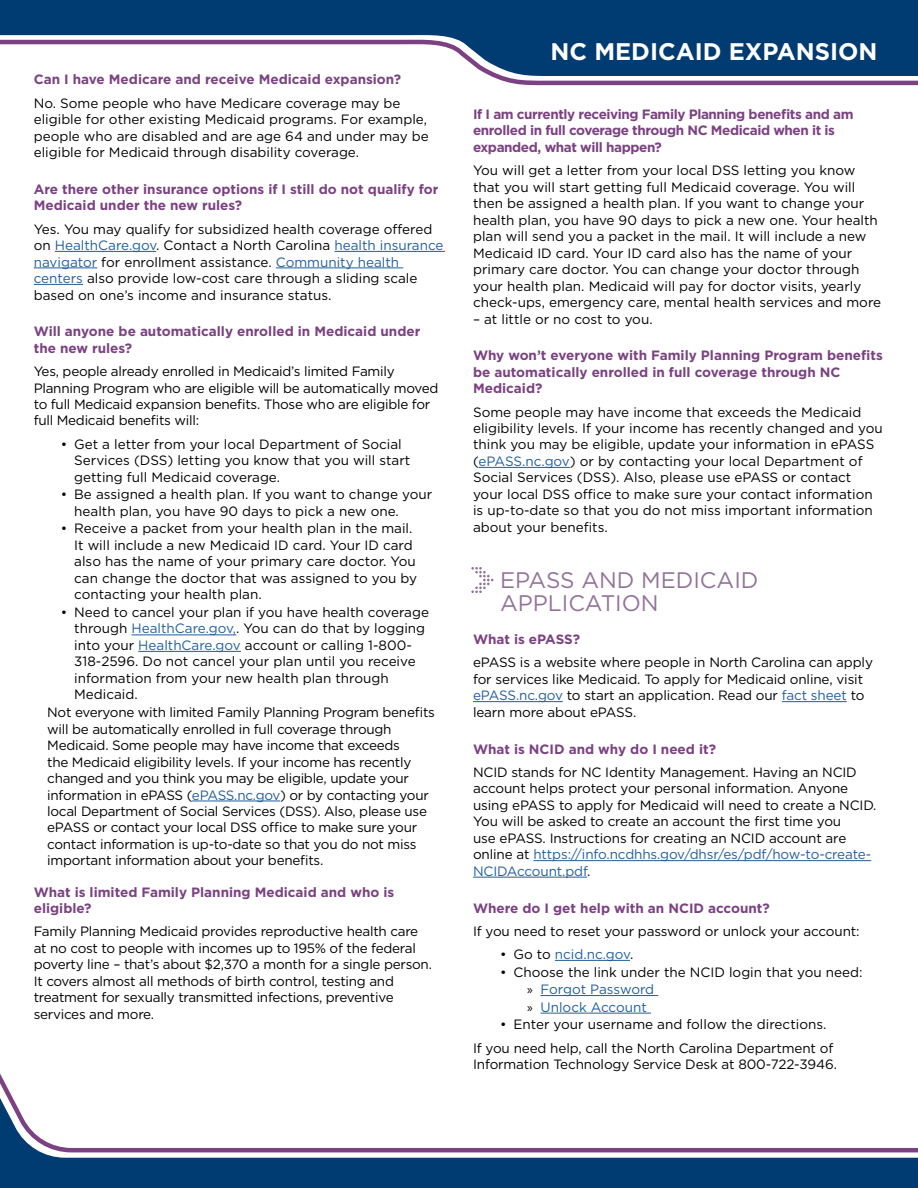
<style>
.page{position:relative;width:918px;height:1188px;background:#fff}
.page>*{position:absolute;margin:0;border:0;box-sizing:border-box;transform-origin:0 0}
.t1{font:700 24px "Gotham";color:#fff}
.t2{font:22.5px/22.5px "Gotham";color:#93729a}
.t3{font:13.5px/16.5px "Gotham";letter-spacing:-.01em;color:#000}
.t4{font:700 13.5px/16.5px "Gotham";color:#7b4182}
.t5{font:700 13.5px/16.5px "Gotham";letter-spacing:-.03em;color:#7b4182}
.t6{font:13.5px "Gotham";color:#215e9e}
.s1{color:#215e9e}
.s2{color:#000}
.s3{font-family:"Myriad Pro"}
</style>
<div class="page">
<hr style="left:55px;top:251px;width:101px;height:1px;background:#215e9e">
<hr style="left:334px;top:251px;width:111px;height:1px;background:#215e9e">
<hr style="left:34px;top:268px;width:63px;height:1px;background:#215e9e">
<hr style="left:276px;top:268px;width:127px;height:1px;background:#215e9e">
<hr style="left:34px;top:284px;width:49px;height:1px;background:#215e9e">
<hr style="left:132px;top:635px;width:104px;height:1px;background:#215e9e">
<hr style="left:138px;top:651px;width:103px;height:1px;background:#215e9e">
<hr style="left:192px;top:801px;width:88px;height:1px;background:#215e9e">
<hr style="left:478px;top:467px;width:92px;height:1px;background:#215e9e">
<hr style="left:473px;top:701px;width:90px;height:1px;background:#215e9e">
<hr style="left:782px;top:701px;width:65px;height:1px;background:#215e9e">
<hr style="left:533px;top:860px;width:338px;height:1px;background:#215e9e">
<hr style="left:473px;top:877px;width:114px;height:1px;background:#215e9e">
<hr style="left:555px;top:960px;width:75px;height:1px;background:#215e9e">
<hr style="left:541px;top:995px;width:117px;height:1px;background:#215e9e">
<svg style="left:493px;top:77px;width:425px;height:9px"></svg>
<svg style="left:0;top:0;width:918px;height:77px;fill:#003b71"></svg>
<svg style="left:0;top:1073px;width:918px;height:115px"></svg>
<svg style="left:471px;top:567px;width:23px;height:26px"></svg>
<p class="t4" style="left:34px;top:71px;width:369px">Can I have Medicare and receive Medicaid expansion?</p>
<p class="t3" style="left:34px;top:94px;width:397px">No. Some people who have Medicare coverage may be eligible for other existing Medicaid programs. For example, people who are disabled and are age 64 and under may be eligible for Medicaid through disability coverage.</p>
<p class="t4" style="left:34px;top:181px;width:406px">Are there other insurance options if I still do not qualify for<br>Medicaid under the new rules?</p>
<p class="t3" style="left:34px;top:220px;width:411px">Yes. You may qualify for subsidized health coverage offered on <span class="s1">HealthCare.gov</span>. Contact a North Carolina <span class="s1">health insurance navigator</span> for enrollment assistance. <span class="s1">Community health centers</span> also provide low-cost care through a sliding scale based on one’s income and insurance status.</p>
<p class="t4" style="left:34px;top:323px;width:388px">Will anyone be automatically enrolled in Medicaid under the new rules?</p>
<p class="t3" style="left:34px;top:363px;width:406px">Yes, people already enrolled in Medicaid’s limited Family Planning Program who are eligible will be automatically moved to full Medicaid expansion benefits. Those who are eligible for full Medicaid benefits will:</p>
<p class="t3" style="left:74px;top:435px;width:338px;text-indent:-14px">• Get a letter from your local Department of Social<br>Services (DSS) letting you know that you will start getting full Medicaid coverage.</p>
<p class="t3" style="left:74px;top:486px;width:359px;text-indent:-14px">• Be assigned a health plan. If you want to change your health plan, you have 90 days to pick a new one.</p>
<p class="t3" style="left:74px;top:520px;width:344px;text-indent:-14px">• Receive a packet from your health plan in the mail.<br>It will include a new Medicaid ID card. Your ID card also has the name of your primary care doctor. You can change the doctor that was assigned to you by contacting your health plan.</p>
<p class="t3" style="left:61px;top:604px;width:370px">• Need to cancel your plan if you have health coverage</p>
<p class="t3" style="left:74px;top:620px;width:352px">through <span class="s1">HealthCare.gov,</span>. You can do that by logging</p>
<p class="t3" style="left:74px;top:637px;width:339px">into your <span class="s1">HealthCare.gov</span> account or calling 1-800-</p>
<p class="t3" style="left:74px;top:653px;width:343px">318-2596. Do not cancel your plan until you receive</p>
<p class="t3" style="left:74px;top:670px;width:316px">information from your new health plan through</p>
<p class="t3" style="left:74px;top:686px;width:65px">Medicaid.</p>
<p class="t3" style="left:47px;top:704px;width:389px">Not everyone with limited Family Planning Program benefits</p>
<p class="t3" style="left:47px;top:720px;width:346px">will be automatically enrolled in full coverage through</p>
<p class="t3" style="left:47px;top:737px;width:354px">Medicaid. Some people may have income that exceeds</p>
<p class="t3" style="left:47px;top:753px;width:366px">the Medicaid eligibility levels. If your income has recently</p>
<p class="t3" style="left:47px;top:770px;width:363px">changed and you think you may be eligible, update your</p>
<p class="t3" style="left:47px;top:786px;width:383px">information in ePASS (<span class="s1">ePASS.nc.gov</span>) or by contacting your</p>
<p class="t3" style="left:47px;top:803px;width:381px">local Department of Social Services (DSS). Also, please use</p>
<p class="t3" style="left:47px;top:819px;width:371px">ePASS or contact your local DSS office to make sure your</p>
<p class="t3" style="left:47px;top:836px;width:371px">contact information is up-to-date so that you do not miss</p>
<p class="t3" style="left:47px;top:852px;width:278px">important information about your benefits.</p>
<p class="t4" style="left:34px;top:883px;width:362px">What is limited Family Planning Medicaid and who is eligible?</p>
<p class="t3" style="left:34px;top:923px;width:400px">Family Planning Medicaid provides reproductive health care at no cost to people with incomes up to 195% of the federal poverty line – that’s about $2,370 a month for a single person.<br>It covers almost all methods of birth control, testing and treatment for sexually transmitted infections, preventive services and more.</p>
<h1 class="t1" style="left:550px;top:35px;width:329px">NC MEDICAID EXPANSION</h1>
<p class="t5" style="left:473px;top:106px;width:382px">If I am currently receiving Family Planning benefits and am enrolled in full coverage through NC Medicaid when it is expanded, what will happen?</p>
<p class="t3" style="left:473px;top:162px;width:410px">You will get a letter from your local DSS letting you know that you will start getting full Medicaid coverage. You will then be assigned a health plan. If you want to change your health plan, you have 90 days to pick a new one. Your health plan will send you a packet in the mail. It will include a new Medicaid ID card. Your ID card also has the name of your primary care doctor. You can change your doctor through your health plan. Medicaid will pay for doctor visits, yearly check-ups, emergency care, mental health services and more</p>
<p class="t3" style="left:473px;top:310px;width:181px">– at little or no cost to you.</p>
<p class="t4" style="left:473px;top:347px;width:411px">Why won’t everyone with Family Planning Program benefits be automatically enrolled in full coverage through NC<br>Medicaid?</p>
<p class="t3" style="left:473px;top:403px;width:411px">Some people may have income that exceeds the Medicaid eligibility levels. If your income has recently changed and you think you may be eligible, update your information in ePASS (<span class="s1">ePASS.nc.gov</span>) or by contacting your local Department of Social Services (DSS). Also, please use ePASS or contact your local DSS office to make sure your contact information is up-to-date so that you do not miss important information about your benefits.</p>
<h2 class="t2" style="left:500px;top:569px;width:260px">EPASS AND MEDICAID<br>APPLICATION</h2>
<p class="t4" style="left:473px;top:631px;width:109px">What is ePASS?</p>
<p class="t3" style="left:473px;top:654px;width:401px">ePASS is a website where people in North Carolina can apply for services like Medicaid. To apply for Medicaid online, visit <span class="s1">ePASS.nc.gov</span> to start an application. Read our <span class="s1">fact sheet</span> to learn more about ePASS.</p>
<p class="t4" style="left:473px;top:740px;width:245px">What is NCID and why do I need it?</p>
<p class="t3" style="left:473px;top:763px;width:405px">NCID stands for NC Identity Management. Having an NCID account helps protect your personal information. Anyone using ePASS to apply for Medicaid will need to create a NCID.<br>You will be asked to create an account the first time you<br>use ePASS. Instructions for creating an NCID account are online at <span class="s1">https://info.ncdhhs.gov/dhsr/es/pdf/how-to-create-NCIDAccount.pdf</span>.</p>
<p class="t4" style="left:473px;top:899px;width:298px">Where do I get help with an NCID account?</p>
<p class="t3" style="left:473px;top:922px;width:388px">If you need to reset your password or unlock your account:</p>
<p class="t6" style="left:500px;top:946px;width:135px"><span class="s2">• Go to</span> ncid.nc.gov<span class="s2">.</span></p>
<p class="t3" style="left:527px;top:963px;width:337px;line-height:17.5px;text-indent:-27px">• Choose the link under the NCID login that you need: <span class="s3">»</span> <span class="s1">Forgot Password<br></span><span class="s3">»</span> <span class="s1">Unlock Account</span></p>
<p class="t3" style="left:473px;top:1013px;width:362px;line-height:23.2px;text-indent:27px">• Enter your username and follow the directions.<br>If you need help, call the North Carolina Department of</p>
<p class="t3" style="left:473px;top:1056px;width:365px">Information Technology Service Desk at 800-722-3946.</p>
</div>
